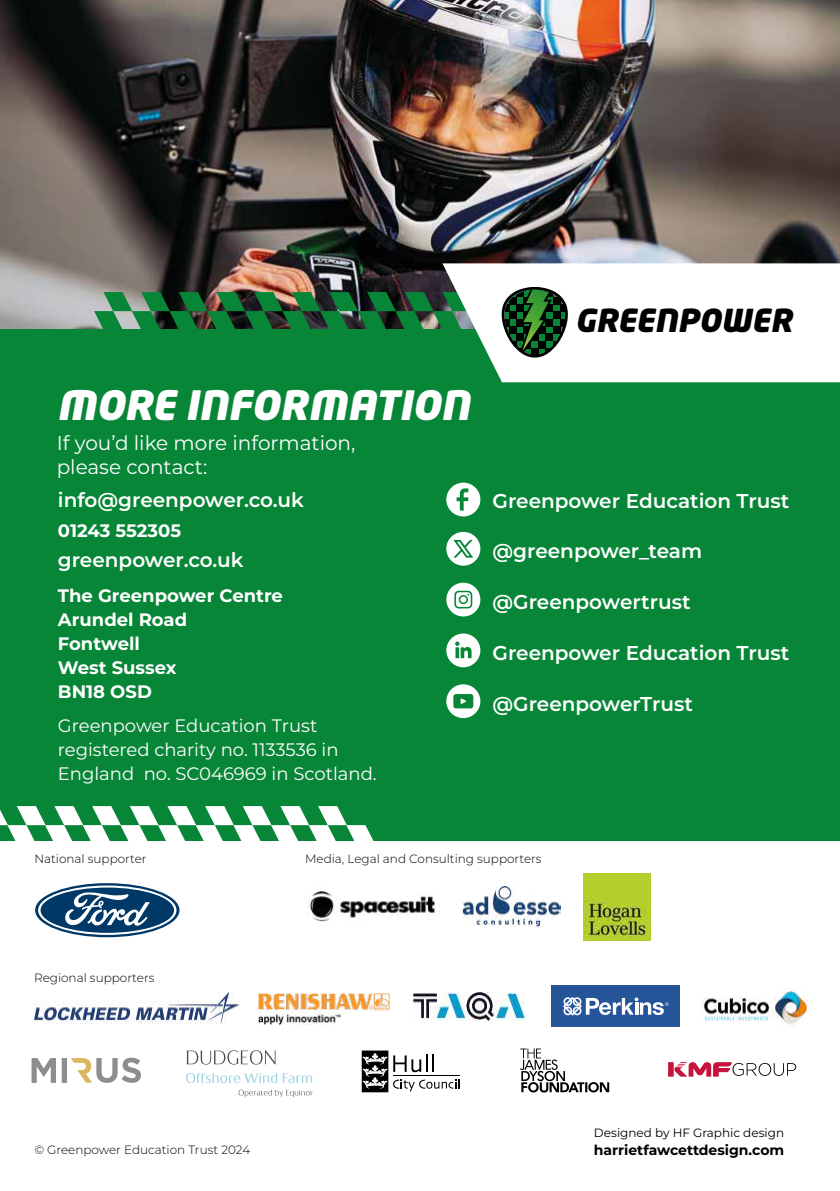
<style>
.page{position:relative;width:840px;height:1191px;background:#fff}
.page>*{position:absolute;margin:0;border:0;box-sizing:border-box;transform-origin:0 0}
.Page_title{font:italic 900 40px "Neo Tech Std";color:#fff}
.t1{font:italic 900 31.4px "Neo Tech Std";color:#000}
.t2{font:600 20px "Montserrat";color:#fff}
.t3{font:20px "Montserrat";color:#fff}
.t4{font:18px/24px "Montserrat";color:#fff}
.t5{font:700 18px "Montserrat";color:#fff}
.t6{font:700 14px "Montserrat";color:#000}
.t7{font:300 12px "Montserrat";color:#000}
.t8{font:12px "Montserrat";color:#000}
</style>
<div class="page">
<img style="left:0;top:0;width:839px;height:329px">
<div style="left:0;top:329px;width:839px;height:511px;background:#088637"></div>
<svg style="left:0;top:806px;width:375px;height:35px"></svg>
<svg style="left:442px;top:263px;width:397px;height:119px"></svg>
<svg style="left:94px;top:287px;width:477px;height:70px"></svg>
<img style="left:413px;top:992px;width:111px;height:28px">
<img style="left:34px;top:992px;width:204px;height:31px">
<img style="left:259px;top:993px;width:130px;height:31px">
<svg style="left:668px;top:1062px;width:127px;height:14px"></svg>
<svg style="left:520px;top:1048px;width:89px;height:45px"></svg>
<img style="left:701px;top:988px;width:111px;height:40px">
<svg style="left:32px;top:1057px;width:109px;height:25px"></svg>
<img style="left:306px;top:887px;width:130px;height:35px">
<img style="left:462px;top:887px;width:98px;height:40px">
<img style="left:583px;top:873px;width:67px;height:67px">
<svg style="left:35px;top:883px;width:144px;height:54px"></svg>
<svg style="left:187px;top:1050px;width:88px;height:14px"></svg>
<svg style="left:186px;top:1073px;width:126px;height:10px"></svg>
<svg style="left:238px;top:1089px;width:74px;height:8px"></svg>
<svg style="left:361px;top:1050px;width:98px;height:42px"></svg>
<div style="left:551px;top:985px;width:128px;height:42px;background:#265499"></div>
<svg style="left:563px;top:997px;width:105px;height:18px"></svg>
<div style="left:446px;top:482px;width:34px;height:34px;background:#fff;border-radius:50%"></div>
<svg style="left:456px;top:488px;width:12px;height:22px"></svg>
<div style="left:446px;top:532px;width:34px;height:33px;background:#fff;border-radius:50%"></div>
<svg style="left:453px;top:540px;width:20px;height:17px"></svg>
<div style="left:446px;top:582px;width:34px;height:34px;background:#fff;border-radius:17px"></div>
<svg style="left:454px;top:591px;width:18px;height:17px"></svg>
<div style="left:446px;top:633px;width:34px;height:34px;background:#fff;border-radius:17px"></div>
<svg style="left:455px;top:641px;width:16px;height:17px"></svg>
<div style="left:446px;top:684px;width:34px;height:34px;background:#fff;border-radius:50%"></div>
<svg style="left:453px;top:694px;width:20px;height:14px"></svg>
<h2 class="t1" style="left:575px;top:300px;width:218px">GREENPOWER</h2>
<p class="Page_title" style="left:57px;top:379px;width:414px">MORE INFORMATION</p>
<p class="t3" style="left:57px;top:429px;width:300px">If you’d like more information,</p>
<p class="t3" style="left:57px;top:453px;width:152px">please contact:</p>
<p class="t2" style="left:58px;top:486px;width:247px">info@greenpower.co.uk</p>
<p class="t5" style="left:58px;top:518px;width:125px">01243 552305</p>
<p class="t2" style="left:58px;top:545px;width:187px">greenpower.co.uk</p>
<p class="t5" style="left:58px;top:583px;width:226px">The Greenpower Centre</p>
<p class="t5" style="left:58px;top:607px;width:131px">Arundel Road</p>
<p class="t5" style="left:58px;top:631px;width:83px">Fontwell</p>
<p class="t5" style="left:58px;top:655px;width:120px">West Sussex</p>
<p class="t5" style="left:58px;top:679px;width:95px">BN18 OSD</p>
<p class="t4" style="left:58px;top:713px;width:320px">Greenpower Education Trust registered charity no. 1133536 in<br>England no. SC046969 in Scotland.</p>
<p class="t2" style="left:492px;top:486px;width:298px">Greenpower Education Trust</p>
<p class="t2" style="left:492px;top:537px;width:211px">@greenpower_team</p>
<p class="t2" style="left:492px;top:588px;width:199px">@Greenpowertrust</p>
<p class="t2" style="left:492px;top:639px;width:298px">Greenpower Education Trust</p>
<p class="t2" style="left:492px;top:689px;width:202px">@GreenpowerTrust</p>
<p class="t7" style="left:34px;top:850px;width:114px">National supporter</p>
<p class="t7" style="left:34px;top:969px;width:122px">Regional supporters</p>
<p class="t7" style="left:305px;top:850px;width:238px">Media, Legal and Consulting supporters</p>
<p class="t8" style="left:593px;top:1124px;width:191px">Designed by HF Graphic design</p>
<p class="t7" style="left:34px;top:1141px;width:217px">© Greenpower Education Trust 2024</p>
<p class="t6" style="left:593px;top:1140px;width:192px">harrietfawcettdesign.com</p>
</div>
